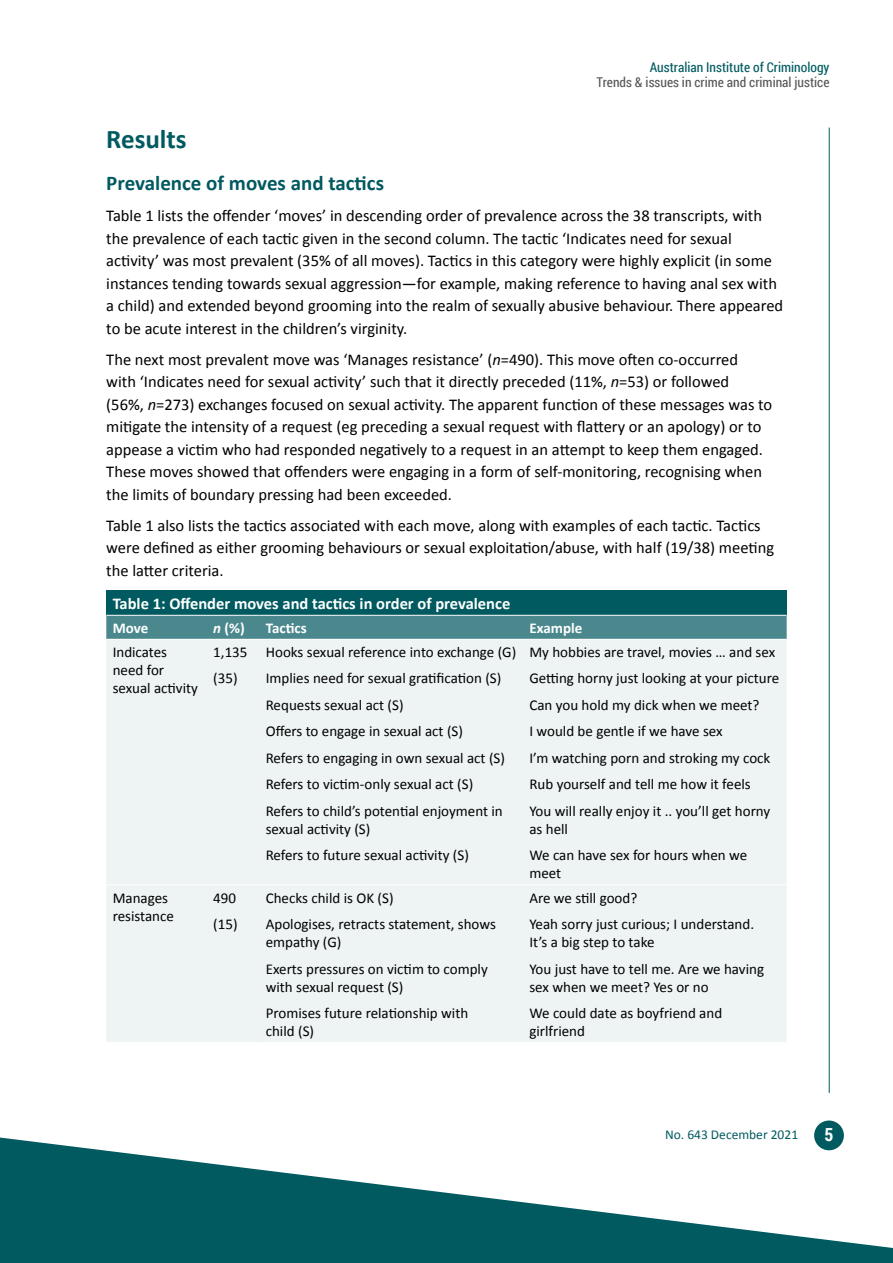
<style>
.page{position:relative;width:893px;height:1263px;background:#fff}
.page>*{position:absolute;margin:0;border:0;box-sizing:border-box;transform-origin:0 0}
.t1{font:700 27px "Calibri";color:#005a60}
.t2{font:700 21px "Calibri";color:#005a60}
.t3{font:700 18px "Roboto Condensed";color:#fff}
.body{font:16.5px/22.5px "Calibri";color:#000}
.Table_H1{font:700 16.5px "Calibri";color:#fff}
.Body__table{font:15px/18px "Calibri";color:#000}
.Body_table_section_h{font:700 15px "Calibri";color:#fff}
.t4{font:13.5px "Roboto Condensed";color:#575756}
.t5{font:13.5px "Roboto Condensed";color:#005a60}
.t6{font:13.5px "Calibri";color:#005a60}
.s1{font-style:italic}
</style>
<div class="page">
<hr style="left:829px;top:128px;width:1px;height:965px;background:#005a60">
<div style="left:814px;top:1120px;width:30px;height:30px;background:#005a60;border-radius:50%"></div>
<svg style="left:0;top:1137px;width:893px;height:126px;fill:#005a60"></svg>
<div style="left:106px;top:590px;width:681px;height:25px;background:#005a60"></div>
<div style="left:106px;top:616px;width:681px;height:23px;background:#4a888d"></div>
<div style="left:106px;top:640px;width:681px;height:402px;background:#eef3f3"></div>
<hr style="left:106px;top:884px;width:101px;height:1px;background:#fff">
<hr style="left:207px;top:884px;width:52px;height:1px;background:#fff">
<hr style="left:259px;top:884px;width:264px;height:1px;background:#fff">
<hr style="left:523px;top:884px;width:264px;height:1px;background:#fff">
<p class="t5" style="left:650px;top:58px;width:181px">Australian Institute of Criminology</p>
<p class="t4" style="left:597px;top:73px;width:234px">Trends &amp; issues in crime and criminal justice</p>
<h1 class="t1" style="left:106px;top:122px;width:82px">Results</h1>
<h2 class="t2" style="left:106px;top:170px;width:279px">Prevalence of moves and tactics</h2>
<p class="body" style="left:106px;top:204px;width:678px">Table 1 lists the offender ‘moves’ in descending order of prevalence across the 38 transcripts, with the prevalence of each tactic given in the second column. The tactic ‘Indicates need for sexual activity’ was most prevalent (35% of all moves). Tactics in this category were highly explicit (in some instances tending towards sexual aggression—for example, making reference to having anal sex with a child) and extended beyond grooming into the realm of sexually abusive behaviour. There appeared to be acute interest in the children’s virginity.</p>
<p class="body" style="left:106px;top:348px;width:667px">The next most prevalent move was ‘Manages resistance’ (<span class="s1">n</span>=490). This move often co‑occurred<br>with ‘Indicates need for sexual activity’ such that it directly preceded (11%, <span class="s1">n</span>=53) or followed<br>(56%, <span class="s1">n</span>=273) exchanges focused on sexual activity. The apparent function of these messages was to mitigate the intensity of a request (eg preceding a sexual request with flattery or an apology) or to appease a victim who had responded negatively to a request in an attempt to keep them engaged.<br>These moves showed that offenders were engaging in a form of self-monitoring, recognising when the limits of boundary pressing had been exceeded.</p>
<p class="body" style="left:106px;top:514px;width:669px">Table 1 also lists the tactics associated with each move, along with examples of each tactic. Tactics were defined as either grooming behaviours or sexual exploitation/abuse, with half (19/38) meeting the latter criteria.</p>
<p class="Table_H1" style="left:113px;top:593px;width:399px">Table 1: Offender moves and tactics in order of prevalence</p>
<p class="Body_table_section_h" style="left:113px;top:618px;width:37px">Move</p>
<p class="Body_table_section_h" style="left:213px;top:618px;width:33px"><span class="s1">n</span> (%)</p>
<p class="Body_table_section_h" style="left:266px;top:618px;width:43px">Tactics</p>
<p class="Body_table_section_h" style="left:529px;top:618px;width:54px">Example</p>
<p class="Body__table" style="left:113px;top:643px;width:87px">Indicates need for sexual activity</p>
<p class="Body__table" style="left:213px;top:643px;width:36px">1,135</p>
<p class="Body__table" style="left:266px;top:643px;width:252px">Hooks sexual reference into exchange (G)</p>
<p class="Body__table" style="left:266px;top:669px;width:237px">Implies need for sexual gratification (S)</p>
<p class="Body__table" style="left:266px;top:696px;width:139px">Requests sexual act (S)</p>
<p class="Body__table" style="left:266px;top:722px;width:199px">Offers to engage in sexual act (S)</p>
<p class="Body__table" style="left:266px;top:749px;width:241px">Refers to engaging in own sexual act (S)</p>
<p class="Body__table" style="left:266px;top:775px;width:209px">Refers to victim-only sexual act (S)</p>
<p class="Body__table" style="left:266px;top:802px;width:239px">Refers to child’s potential enjoyment in sexual activity (S)</p>
<p class="Body__table" style="left:266px;top:846px;width:205px">Refers to future sexual activity (S)</p>
<p class="Body__table" style="left:529px;top:643px;width:247px">My hobbies are travel, movies … and sex</p>
<p class="Body__table" style="left:529px;top:669px;width:251px">Getting horny just looking at your picture</p>
<p class="Body__table" style="left:529px;top:696px;width:232px">Can you hold my dick when we meet?</p>
<p class="Body__table" style="left:529px;top:722px;width:195px">I would be gentle if we have sex</p>
<p class="Body__table" style="left:529px;top:749px;width:243px">I’m watching porn and stroking my cock</p>
<p class="Body__table" style="left:529px;top:775px;width:223px">Rub yourself and tell me how it feels</p>
<p class="Body__table" style="left:529px;top:802px;width:242px">You will really enjoy it .. you’ll get horny as hell</p>
<p class="Body__table" style="left:529px;top:846px;width:219px">We can have sex for hours when we meet</p>
<p class="Body__table" style="left:213px;top:669px;width:26px">(35)</p>
<p class="Body__table" style="left:113px;top:888px;width:63px">Manages resistance</p>
<p class="Body__table" style="left:213px;top:888px;width:24px">490</p>
<p class="Body__table" style="left:213px;top:915px;width:26px">(15)</p>
<p class="Body__table" style="left:266px;top:888px;width:129px">Checks child is OK (S)</p>
<p class="Body__table" style="left:266px;top:915px;width:232px">Apologises, retracts statement, shows empathy (G)</p>
<p class="Body__table" style="left:266px;top:959px;width:224px">Exerts pressures on victim to comply with sexual request (S)</p>
<p class="Body__table" style="left:266px;top:1004px;width:204px">Promises future relationship with child (S)</p>
<p class="Body__table" style="left:529px;top:888px;width:109px">Are we still good?</p>
<p class="Body__table" style="left:529px;top:915px;width:226px">Yeah sorry just curious; I understand.<br>It’s a big step to take</p>
<p class="Body__table" style="left:529px;top:959px;width:236px">You just have to tell me. Are we having sex when we meet? Yes or no</p>
<p class="Body__table" style="left:529px;top:1004px;width:194px">We could date as boyfriend and girlfriend</p>
<p class="t6" style="left:665px;top:1126px;width:135px">No. 643 December 2021</p>
<p class="t3" style="left:824px;top:1122px;width:10px">5</p>
</div>
